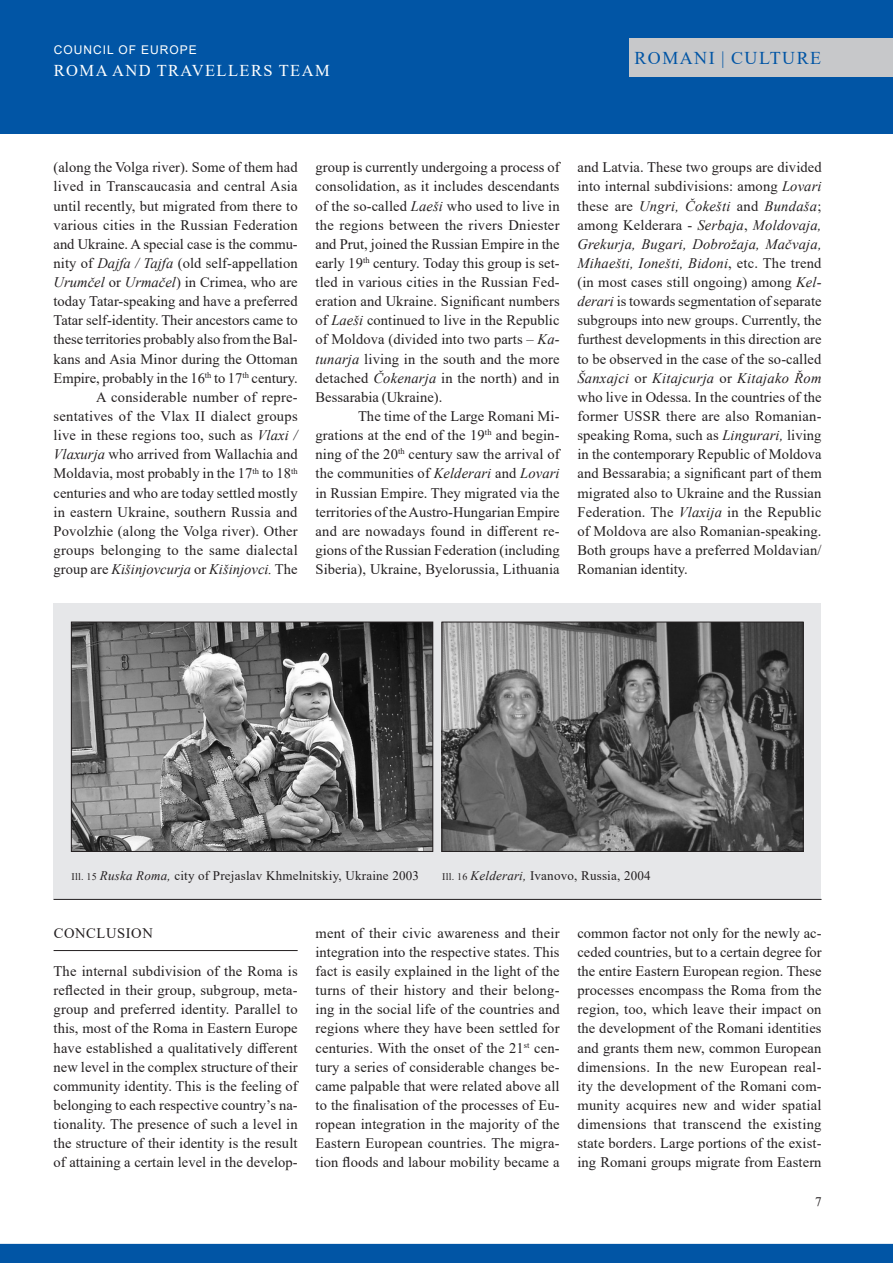
<style>
.page{position:relative;width:893px;height:1263px;background:#fff}
.page>*{position:absolute;margin:0;border:0;box-sizing:border-box;transform-origin:0 0}
.t1{font:18px "Times New Roman";letter-spacing:.08em;color:#0155a5}
.t2{font:16.5px "Times New Roman";letter-spacing:.085em;color:#fff}
.t3{font:14.55px/19.2px "Times New Roman";letter-spacing:.005em;color:#231f20;text-align:justify}
.t4{font:14.55px "Times New Roman";letter-spacing:.04em;color:#231f20}
.t5{font:13.05px "Times New Roman";letter-spacing:.015em;color:#231f20}
.t6{font:12px "Arial";letter-spacing:.085em;color:#fff}
.s1{font-style:italic}
.s2{font-size:10.05px}
</style>
<div class="page">
<div style="left:0;top:1244px;width:893px;height:19px;background:#0155a5"></div>
<div style="left:0;top:0;width:893px;height:134px;background:#0155a5"></div>
<hr style="left:54px;top:950px;width:244px;height:1px;background:#231f20">
<div style="left:630px;top:38px;width:263px;height:39px;background:#c7c8ca"></div>
<div style="left:54px;top:603px;width:767px;height:296px;background:#e6e7e9"></div>
<img style="left:444px;top:624px;width:357px;height:225px">
<div style="left:442px;top:622px;width:361px;height:229px;border:1px solid #231f20"></div>
<img style="left:73px;top:624px;width:358px;height:225px">
<div style="left:71px;top:622px;width:362px;height:229px;border:1px solid #231f20"></div>
<hr style="left:54px;top:899px;width:767px;height:1px;background:#231f20">
<p class="t6" style="left:54px;top:41px;width:145px">COUNCIL OF EUROPE</p>
<p class="t2" style="left:54px;top:58px;width:277px">ROMA AND TRAVELLERS TEAM</p>
<p class="t1" style="left:634px;top:45px;width:188px">ROMANI | CULTURE</p>
<p class="t3" style="left:54px;top:157px;width:246px">(along the Volga river). Some of them had lived in Transcaucasia and central Asia until recently, but migrated from there to various cities in the Russian Federation and Ukraine. A special case is the commu&shy;nity of <span class="s1">Dajfa / Tajfa</span> (old self-appellation <span class="s1">Urumčel</span> or <span class="s1">Urmačel</span>) in Crimea, who are today Tatar-speaking and have a preferred Tatar self-identity. Their ancestors came to these territories probably also from the Bal&shy;kans and Asia Minor during the Ottoman Empire, probably in the 16<sup>th</sup> to 17<sup>th</sup> century.</p>
<p class="t3" style="left:54px;top:387px;width:246px;text-indent:43px">A considerable number of repre&shy;sentatives of the Vlax II dialect groups live in these regions too, such as <span class="s1">Vlaxi / Vlaxurja</span> who arrived from Wallachia and Moldavia, most probably in the 17<sup>th</sup> to 18<sup>th </sup>centuries and who are today settled mostly in eastern Ukraine, southern Russia and Povolzhie (along the Volga river). Other groups belonging to the same dialectal group are <span class="s1">Kišinjovcurja</span> or <span class="s1">Kišinjovci.</span> The</p>
<p class="t3" style="left:315px;top:157px;width:246px">group is currently undergoing a process of consolidation, as it includes descendants of the so-called <span class="s1">Laeši</span> who used to live in the regions between the rivers Dniester and Prut, joined the Russian Empire in the early 19<sup>th</sup> century. Today this group is set&shy;tled in various cities in the Russian Fed&shy;eration and Ukraine. Significant numbers of <span class="s1">Laeši</span> continued to live in the Republic of Moldova (divided into two parts – <span class="s1">Ka&shy;tunarja</span> living in the south and the more detached <span class="s1">Čokenarja</span> in the north) and in Bessarabia (Ukraine).</p>
<p class="t3" style="left:315px;top:406px;width:246px;text-indent:43px">The time of the Large Romani Mi&shy;grations at the end of the 19<sup>th</sup> and begin&shy;ning of the 20<sup>th</sup> century saw the arrival of the communities of <span class="s1">Kelderari</span> and <span class="s1">Lovari </span>in Russian Empire. They migrated via the territories of the Austro-Hungarian Empire and are nowadays found in different re&shy;gions of the Russian Federation (including Siberia), Ukraine, Byelorussia, Lithuania</p>
<p class="t3" style="left:577px;top:157px;width:246px">and Latvia. These two groups are divided into internal subdivisions: among <span class="s1">Lovari </span>these are <span class="s1">Ungri, Čokešti</span> and <span class="s1">Bundaša</span>; among Kelderara - <span class="s1">Serbaja</span>, <span class="s1">Moldovaja, Grekurja, Bugari, Dobrožaja, Mačvaja, Mihaešti, Ionešti, Bidoni</span>, etc. The trend (in most cases still ongoing) among <span class="s1">Kel&shy;derari</span> is towards segmentation of separate subgroups into new groups. Currently, the furthest developments in this direction are to be observed in the case of the so-called <span class="s1">Šanxajci</span> or <span class="s1">Kitajcurja</span> or <span class="s1">Kitajako Řom </span>who live in Odessa. In the countries of the former USSR there are also Romanian&shy;speaking Roma, such as <span class="s1">Lingurari,</span> living in the contemporary Republic of Moldova and Bessarabia; a significant part of them migrated also to Ukraine and the Russian Federation. The <span class="s1">Vlaxija</span> in the Republic of Moldova are also Romanian-speaking.<br>Both groups have a preferred Moldavian/ Romanian identity.</p>
<p class="t5" style="left:71px;top:866px;width:349px"><span class="s2">Ill. 15</span> <span class="s1">Ruska Roma,</span> city of Prejaslav Khmelnitskiy, Ukraine 2003</p>
<p class="t5" style="left:442px;top:866px;width:210px"><span class="s2">Ill. 16</span> <span class="s1">Kelderari,</span> Ivanovo, Russia, 2004</p>
<p class="t4" style="left:54px;top:922px;width:100px">CONCLUSION</p>
<p class="t3" style="left:54px;top:961px;width:246px">The internal subdivision of the Roma is reflected in their group, subgroup, meta&shy;group and preferred identity. Parallel to this, most of the Roma in Eastern Europe have established a qualitatively different new level in the complex structure of their community identity. This is the feeling of belonging to each respective country’s na&shy;tionality. The presence of such a level in the structure of their identity is the result of attaining a certain level in the develop-</p>
<p class="t3" style="left:315px;top:923px;width:246px">ment of their civic awareness and their integration into the respective states. This fact is easily explained in the light of the turns of their history and their belong&shy;ing in the social life of the countries and regions where they have been settled for centuries. With the onset of the 21<sup>st</sup> cen&shy;tury a series of considerable changes be&shy;came palpable that were related above all to the finalisation of the processes of Eu&shy;ropean integration in the majority of the Eastern European countries. The migra&shy;tion floods and labour mobility became a</p>
<p class="t3" style="left:577px;top:923px;width:246px">common factor not only for the newly ac&shy;ceded countries, but to a certain degree for the entire Eastern European region. These processes encompass the Roma from the region, too, which leave their impact on the development of the Romani identities and grants them new, common European dimensions. In the new European real&shy;ity the development of the Romani com&shy;munity acquires new and wider spatial dimensions that transcend the existing state borders. Large portions of the exist&shy;ing Romani groups migrate from Eastern</p>
<p class="t5" style="left:815px;top:1192px;width:8px">7</p>
</div>
